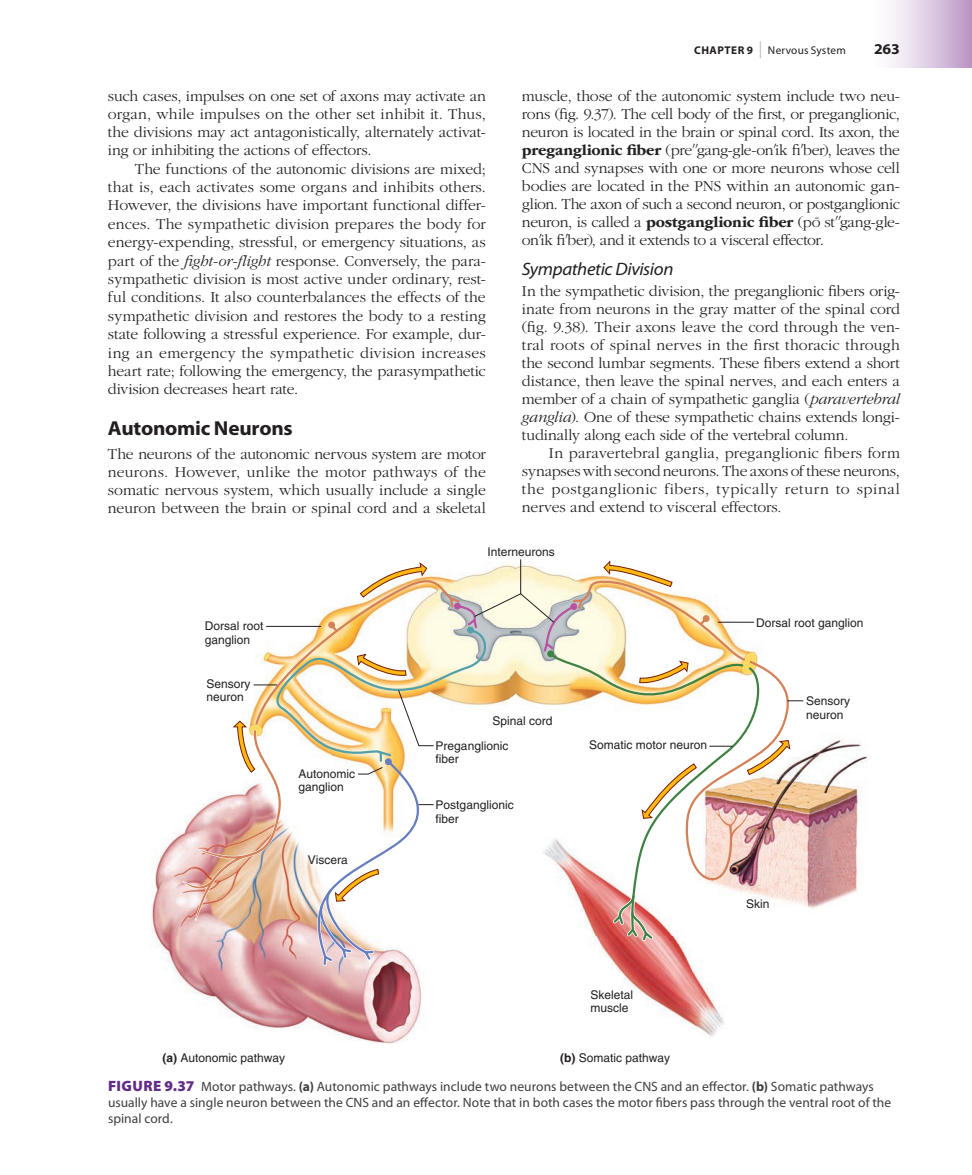
<style>
.page{position:relative;width:972px;height:1175px;background:#fff}
.page>*{position:absolute;margin:0;border:0;box-sizing:border-box;transform-origin:0 0}
.t1{font:700 20.25px "Myriad Pro";letter-spacing:-.01em;color:#231f20;scale:1.05 1}
.t2{font:italic 18px "Myriad Pro";letter-spacing:-.02em;color:#231f20;scale:1.05 1}
.t3{font:300 15.75px/18px "ITC Garamond Std";letter-spacing:-.01em;color:#231f20;text-align:justify}
.t4{font:700 15px "Myriad Pro";color:#231f20;scale:1.05 1}
.t5{font:13.5px/15.8px "Myriad Pro";color:#3e3e3f}
.t6{font:12px/13.5px "Helvetica LT Std";color:#231f20}
.t7{font:11.25px "Myriad Pro";letter-spacing:.02em;color:#231f20}
.s1{font-style:italic}
.s2{font-weight:700}
.s3{font-size:16.8px;color:#a8a9ad}
.s4{font-family:"Uni Math";font-weight:400}
.s5{font-weight:900;font-size:15px;color:#622d87}
</style>
<div class="page">
<div style="left:871px;top:0;width:101px;height:67px;background:linear-gradient(to right,#fff,#bd9ac8)"></div>
<img style="left:152px;top:700px;width:715px;height:343px">
<img style="left:182px;top:559px;width:621px;height:408px">
<p class="t3" style="left:108px;top:87px;width:379px">such cases, impulses on one set of axons may activate an organ, while impulses on the other set inhibit it. Thus, the divisions may act antagonistically, alternately activat&shy;ing or inhibiting the actions of effectors.</p>
<p class="t3" style="left:108px;top:160px;width:380px;line-height:18.5px;text-indent:27px">The functions of the autonomic divisions are mixed; that is, each activates some organs and inhibits others.<br>However, the divisions have important functional differ&shy;ences. The sympathetic division prepares the body for energy-expending, stressful, or emergency situations, as part of the <span class="s1">fight-or-flight</span> response. Conversely, the para&shy;sympathetic division is most active under ordinary, rest&shy;ful conditions. It also counterbalances the effects of the sympathetic division and restores the body to a resting state following a stressful experience. For example, dur&shy;ing an emergency the sympathetic division increases heart rate; following the emergency, the parasympathetic division decreases heart rate.</p>
<p class="t1" style="left:108px;top:416px;width:178px">Autonomic Neurons</p>
<p class="t3" style="left:108px;top:445px;width:380px">The neurons of the autonomic nervous system are motor neurons. However, unlike the motor pathways of the somatic nervous system, which usually include a single neuron between the brain or spinal cord and a skeletal</p>
<p class="t7" style="left:694px;top:44px;width:153px"><span class="s2">CHAPTER 9</span> <span class="s3">|</span> Nervous System</p>
<p class="t4" style="left:874px;top:41px;width:26px">263</p>
<p class="t3" style="left:522px;top:87px;width:380px">muscle, those of the autonomic system include two neu&shy;rons (fig. 9.37). The cell body of the first, or preganglionic, neuron is located in the brain or spinal cord. Its axon, the <span class="s2">preganglionic fiber</span> (pre<span class="s4">′′</span>gang-gle-on<span class="s4">′</span>ik fi<span class="s4">′</span>ber), leaves the CNS and synapses with one or more neurons whose cell bodies are located in the PNS within an autonomic gan&shy;glion. The axon of such a second neuron, or postganglionic neuron, is called a <span class="s2">postganglionic fiber</span> (po¯ st<span class="s4">′′</span>gang-gle&shy;on<span class="s4">′</span>ik fi<span class="s4">′</span>ber), and it extends to a visceral effector.</p>
<p class="t2" style="left:522px;top:259px;width:146px">Sympathetic Division</p>
<p class="t3" style="left:522px;top:282px;width:379px">In the sympathetic division, the preganglionic fibers orig&shy;inate from neurons in the gray matter of the spinal cord (fig. 9.38). Their axons leave the cord through the ven&shy;tral roots of spinal nerves in the first thoracic through the second lumbar segments. These fibers extend a short distance, then leave the spinal nerves, and each enters a member of a chain of sympathetic ganglia (<span class="s1">paravertebral ganglia</span>). One of these sympathetic chains extends longi&shy;tudinally along each side of the vertebral column.</p>
<p class="t3" style="left:522px;top:444px;width:380px;text-indent:27px">In paravertebral ganglia, preganglionic fibers form synapses with second neurons. The axons of these neurons, the postganglionic fibers, typically return to spinal nerves and extend to visceral effectors.</p>
<p class="t6" style="left:488px;top:545px;width:69px">Interneurons</p>
<p class="t6" style="left:205px;top:619px;width:60px">Dorsal root</p>
<p class="t6" style="left:756px;top:615px;width:109px">Dorsal root ganglion</p>
<p class="t6" style="left:205px;top:632px;width:47px">ganglion</p>
<p class="t6" style="left:207px;top:676px;width:46px">Sensory neuron</p>
<p class="t6" style="left:299px;top:766px;width:58px">Autonomic ganglion</p>
<p class="t6" style="left:308px;top:853px;width:42px">Viscera</p>
<p class="t6" style="left:492px;top:713px;width:62px">Spinal cord</p>
<p class="t6" style="left:436px;top:739px;width:74px">Preganglionic fiber</p>
<p class="t6" style="left:436px;top:798px;width:80px">Postganglionic fiber</p>
<p class="t6" style="left:589px;top:738px;width:120px">Somatic motor neuron</p>
<p class="t6" style="left:591px;top:987px;width:44px">Skeletal muscle</p>
<p class="t6" style="left:162px;top:1050px;width:124px"><span class="s2">(a)</span> Autonomic pathway</p>
<p class="t6" style="left:560px;top:1050px;width:112px"><span class="s2">(b)</span> Somatic pathway</p>
<p class="t6" style="left:806px;top:694px;width:46px">Sensory neuron</p>
<p class="t6" style="left:746px;top:897px;width:25px">Skin</p>
<p class="t5" style="left:108px;top:1079px;width:785px"><span class="s5">FIGURE 9.37</span> Motor pathways. <span class="s2">(a)</span> Autonomic pathways include two neurons between the CNS and an effector. <span class="s2">(b)</span> Somatic pathways usually have a single neuron between the CNS and an effector. Note that in both cases the motor fibers pass through the ventral root of the spinal cord.</p>
</div>
